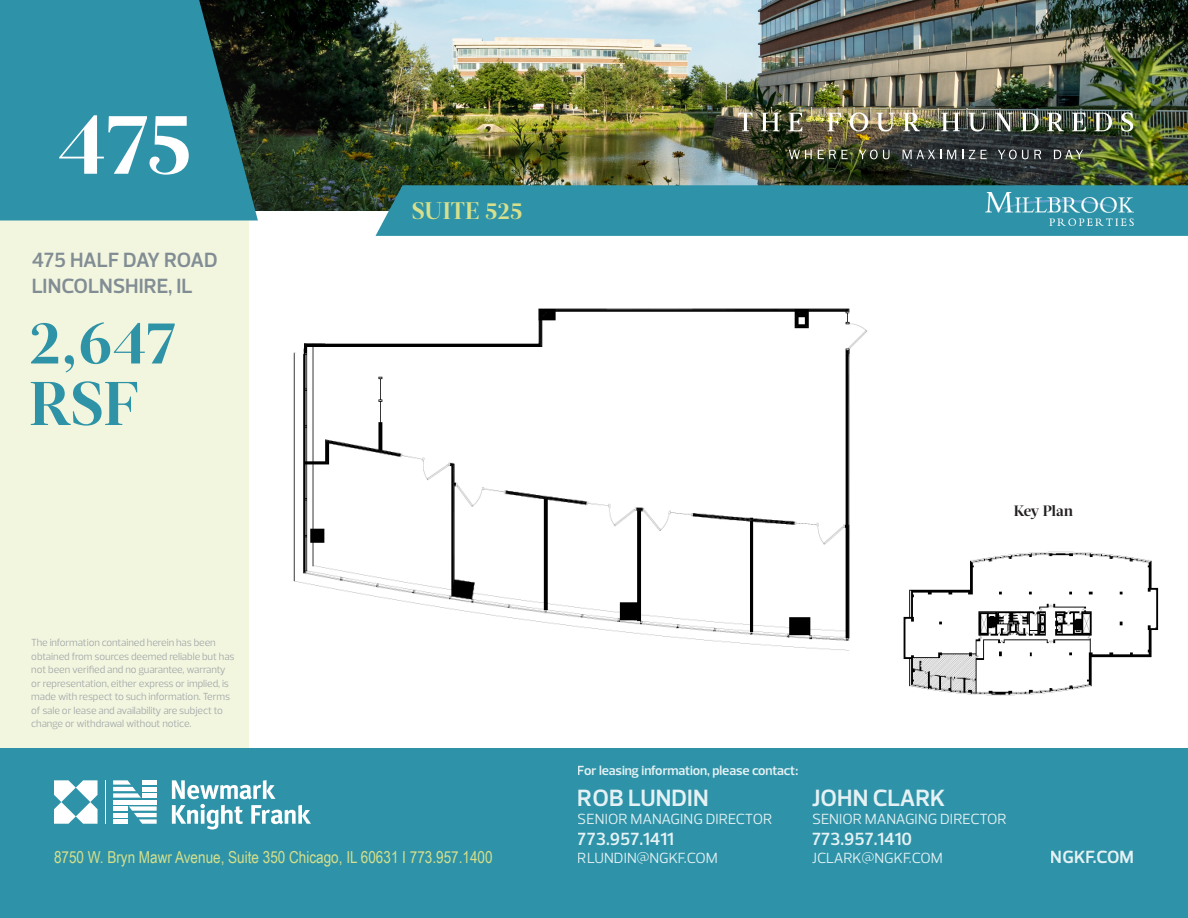
<style>
.page{position:relative;width:1188px;height:918px;background:#fff}
.page>*{position:absolute;margin:0;border:0;box-sizing:border-box;transform-origin:0 0}
.t1{font:700 88.65px "Acta Headline";color:#fff}
.t2{font:700 61.5px/61.5px "Acta Headline";letter-spacing:-.01em;color:#2e93a7}
.t3{font:600 24px "Prelo";color:#fff}
.t4{font:700 24px "Acta Headline";color:#d6df8b}
.t5{font:600 21px/25.2px "Prelo";letter-spacing:-.005em;color:#727f8a}
.t6{font:600 18px "Prelo";color:#fff}
.t7{font:16.5px "Arial Narrow";color:#d6df8b}
.t8{font:15px "Prelo";color:#fff}
.t9{font:700 15px "Acta Headline";letter-spacing:-.02em;color:#231f20}
.t10{font:600 13.5px "Prelo";letter-spacing:-.005em;color:#fff}
.t11{font:10.5px/13.5px "Prelo";letter-spacing:-.005em;color:#959ca1}
</style>
<div class="page">
<div style="left:0;top:124px;width:248px;height:794px;background:#f3f6df"></div>
<img style="left:258px;top:0;width:930px;height:211px">
<div style="left:0;top:748px;width:1188px;height:170px;background:#2e93a8"></div>
<svg style="left:0;top:0;width:258px;height:220px;background:#2b8596"></svg>
<svg style="left:54px;top:780px;width:44px;height:44px"></svg>
<hr style="left:113px;top:800px;width:44px;height:4px;background:#fff">
<div style="left:113px;top:806px;width:15px;height:5px;background:#fff"></div>
<hr style="left:113px;top:813px;width:15px;height:4px;background:#fff">
<div style="left:113px;top:819px;width:15px;height:5px;background:#fff"></div>
<svg style="left:129px;top:806px;width:28px;height:18px"></svg>
<div style="left:142px;top:793px;width:15px;height:5px;background:#fff"></div>
<hr style="left:142px;top:787px;width:15px;height:4px;background:#fff">
<div style="left:142px;top:780px;width:15px;height:5px;background:#fff"></div>
<svg style="left:113px;top:780px;width:28px;height:18px"></svg>
<hr style="left:105px;top:780px;width:1px;height:44px;background:#fff">
<svg style="left:172px;top:780px;width:139px;height:49px"></svg>
<svg style="left:850px;top:112px;width:18px;height:20px"></svg>
<svg style="left:876px;top:113px;width:19px;height:19px"></svg>
<svg style="left:903px;top:113px;width:17px;height:18px"></svg>
<svg style="left:941px;top:113px;width:19px;height:18px"></svg>
<svg style="left:968px;top:113px;width:19px;height:19px"></svg>
<svg style="left:995px;top:113px;width:18px;height:18px"></svg>
<svg style="left:1021px;top:113px;width:18px;height:18px"></svg>
<svg style="left:1047px;top:113px;width:17px;height:18px"></svg>
<svg style="left:1072px;top:113px;width:14px;height:18px"></svg>
<svg style="left:1094px;top:113px;width:18px;height:18px"></svg>
<svg style="left:1121px;top:112px;width:12px;height:20px"></svg>
<svg style="left:827px;top:113px;width:14px;height:18px"></svg>
<svg style="left:738px;top:113px;width:15px;height:18px"></svg>
<svg style="left:761px;top:113px;width:19px;height:18px"></svg>
<svg style="left:788px;top:113px;width:14px;height:18px"></svg>
<svg style="left:789px;top:150px;width:23px;height:9px"></svg>
<svg style="left:818px;top:150px;width:18px;height:9px"></svg>
<svg style="left:842px;top:150px;width:6px;height:9px"></svg>
<svg style="left:859px;top:150px;width:30px;height:9px"></svg>
<svg style="left:903px;top:150px;width:38px;height:9px"></svg>
<svg style="left:947px;top:150px;width:9px;height:9px"></svg>
<svg style="left:969px;top:150px;width:6px;height:9px"></svg>
<svg style="left:981px;top:150px;width:6px;height:9px"></svg>
<svg style="left:998px;top:150px;width:43px;height:9px"></svg>
<svg style="left:1054px;top:150px;width:29px;height:9px"></svg>
<div style="left:376px;top:185px;width:812px;height:51px;background:#2e93a8"></div>
<img style="left:985px;top:192px;width:149px;height:33px">
<img style="left:293px;top:308px;width:574px;height:343px">
<img style="left:903px;top:551px;width:256px;height:145px">
<p class="t1" style="left:57px;top:90px;width:137px">475</p>
<h3 class="t5" style="left:31px;top:248px;width:188px">475 HALF DAY ROAD<br>LINCOLNSHIRE, IL</h3>
<p class="t2" style="left:29px;top:312px;width:149px">2,647<br>RSF</p>
<p class="t11" style="left:31px;top:636px;width:205px">The information contained herein has been obtained from sources deemed reliable but has not been verified and no guarantee, warranty or representation, either express or implied, is made with respect to such information. Terms of sale or lease and availability are subject to change or withdrawal without notice.</p>
<p class="t4" style="left:412px;top:196px;width:112px">SUITE 525</p>
<p class="t7" style="left:54px;top:845px;width:440px">8750 W. Bryn Mawr Avenue, Suite 350 Chicago, IL 60631 I 773.957.1400</p>
<p class="t9" style="left:1014px;top:502px;width:61px">Key Plan</p>
<p class="t10" style="left:578px;top:763px;width:222px">For leasing information, please contact:</p>
<h3 class="t3" style="left:578px;top:784px;width:132px">ROB LUNDIN</h3>
<h3 class="t8" style="left:578px;top:810px;width:196px">SENIOR MANAGING DIRECTOR</h3>
<h3 class="t6" style="left:578px;top:829px;width:98px">773.957.1411</h3>
<h3 class="t8" style="left:578px;top:850px;width:141px">RLUNDIN@NGKF.COM</h3>
<h3 class="t3" style="left:812px;top:784px;width:135px">JOHN CLARK</h3>
<h3 class="t8" style="left:812px;top:810px;width:196px">SENIOR MANAGING DIRECTOR</h3>
<h3 class="t6" style="left:812px;top:829px;width:102px">773.957.1410</h3>
<h3 class="t8" style="left:812px;top:850px;width:132px">JCLARK@NGKF.COM</h3>
<h3 class="t6" style="left:1051px;top:847px;width:84px">NGKF.COM</h3>
</div>
